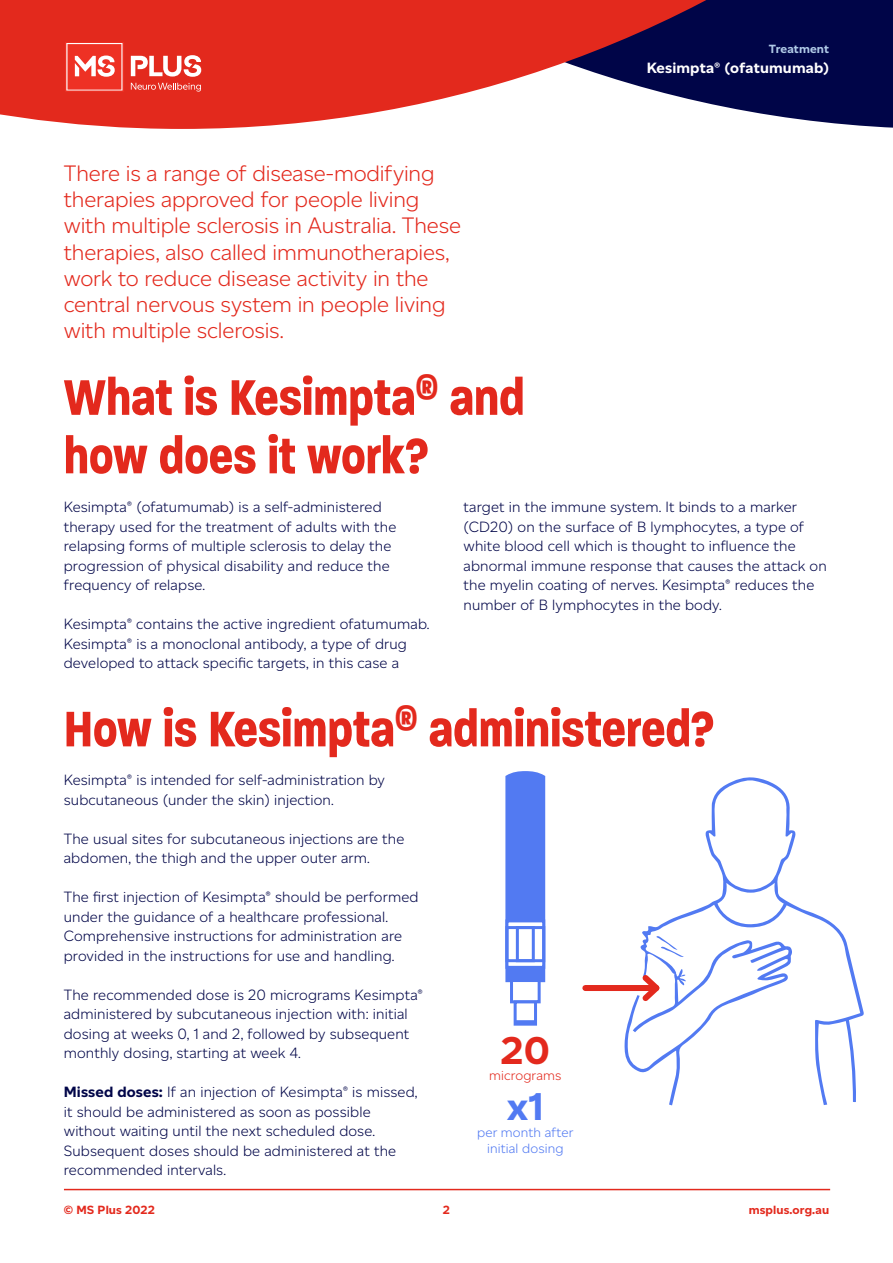
<style>
.page{position:relative;width:893px;height:1263px;background:#fff}
.page>*{position:absolute;margin:0;border:0;box-sizing:border-box;transform-origin:0 0}
.t1{font:700 54px/58.5px "Paralucent Condensed";color:#e3291d}
.t2{font:700 39px "Altform";color:#e3291d}
.t3{font:700 39px "Altform";color:#527af2}
.t4{font:300 22.5px/26.2px "Altform";letter-spacing:-.005em;color:#e3291d}
.t5{font:300 15px/19.5px "Altform";letter-spacing:.01em;color:#000548}
.t6{font:700 15px "Altform";letter-spacing:.01em;color:#fff}
.t7{font:300 13.5px/16.5px "Altform";letter-spacing:.01em;color:#527af2;text-align:center}
.t8{font:300 13.5px "Altform";letter-spacing:.01em;color:#e3291d}
.t9{font:700 12px "Altform";letter-spacing:.01em;color:#e3291d}
.t10{font:700 12px "Altform";letter-spacing:.01em;color:#b0cae7}
.s1{font-weight:700}
</style>
<div class="page">
<svg style="left:505px;top:771px;width:41px;height:212px;background:#597ff2"></svg>
<div style="left:510px;top:979px;width:31px;height:24px;background:#fff;border:3px solid #527af2"></div>
<div style="left:514px;top:1000px;width:23px;height:26px;background:#fff;border:3px solid #527af2"></div>
<div style="left:505px;top:919px;width:40px;height:50px;background:#fff;border:3px solid #527af2"></div>
<div style="left:505px;top:926px;width:40px;height:36px;border:3px solid #527af2"></div>
<div style="left:516px;top:926px;width:19px;height:36px;border:3px solid #527af2"></div>
<hr style="left:514px;top:1020px;width:22px;height:3px;background:#527af2">
<svg style="left:624px;top:777px;width:240px;height:328px"></svg>
<svg style="left:656px;top:935px;width:28px;height:22px"></svg>
<div style="left:585px;top:985px;width:71px;height:6px;background:#e3291d"></div>
<svg style="left:633px;top:969px;width:32px;height:37px"></svg>
<svg style="left:0;top:0;width:893px;height:129px;fill:#e3291d"></svg>
<hr style="left:64px;top:1189px;width:766px;height:1px;background:#e3291d">
<svg style="left:65px;top:42px;width:136px;height:50px;background:#ec5c53"></svg>
<p class="t10" style="left:769px;top:42px;width:62px">Treatment</p>
<p class="t6" style="left:647px;top:59px;width:184px">Kesimpta® (ofatumumab)</p>
<p class="t4" style="left:64px;top:160px;width:399px">There is a range of disease‑modifying therapies approved for people living with multiple sclerosis in Australia. These therapies, also called immunotherapies, work to reduce disease activity in the central nervous system in people living with multiple sclerosis.</p>
<h1 class="t1" style="left:64px;top:368px;width:462px">What is Kesimpta<sup>®</sup> and how does it work?</h1>
<p class="t5" style="left:64px;top:497px;width:334px">Kesimpta® (ofatumumab) is a self-administered therapy used for the treatment of adults with the relapsing forms of multiple sclerosis to delay the progression of physical disability and reduce the frequency of relapse.</p>
<p class="t5" style="left:64px;top:614px;width:367px">Kesimpta® contains the active ingredient ofatumumab.<br>Kesimpta® is a monoclonal antibody, a type of drug developed to attack specific targets, in this case a</p>
<p class="t5" style="left:463px;top:497px;width:365px">target in the immune system. It binds to a marker (CD20) on the surface of B lymphocytes, a type of white blood cell which is thought to influence the abnormal immune response that causes the attack on the myelin coating of nerves. Kesimpta® reduces the number of B lymphocytes in the body.</p>
<h1 class="t1" style="left:64px;top:700px;width:652px">How is Kesimpta<sup>®</sup> administered?</h1>
<p class="t5" style="left:64px;top:770px;width:323px">Kesimpta® is intended for self-administration by subcutaneous (under the skin) injection.</p>
<p class="t5" style="left:64px;top:829px;width:342px">The usual sites for subcutaneous injections are the abdomen, the thigh and the upper outer arm.</p>
<p class="t5" style="left:64px;top:887px;width:356px">The first injection of Kesimpta® should be performed under the guidance of a healthcare professional.<br>Comprehensive instructions for administration are provided in the instructions for use and handling.</p>
<p class="t5" style="left:64px;top:985px;width:361px">The recommended dose is 20 micrograms Kesimpta® administered by subcutaneous injection with: initial dosing at weeks 0, 1 and 2, followed by subsequent monthly dosing, starting at week 4.</p>
<p class="t5" style="left:64px;top:1082px;width:355px"><span class="s1">Missed doses:</span> If an injection of Kesimpta® is missed, it should be administered as soon as possible without waiting until the next scheduled dose.<br>Subsequent doses should be administered at the recommended intervals.</p>
<h2 class="t2" style="left:500px;top:1028px;width:51px">20</h2>
<p class="t8" style="left:489px;top:1068px;width:74px">micrograms</p>
<h2 class="t3" style="left:507px;top:1085px;width:39px">x1</h2>
<p class="t7" style="left:477px;top:1124px;width:98px">per month after initial dosing</p>
<p class="t9" style="left:64px;top:1203px;width:93px">© MS Plus 2022</p>
<p class="t9" style="left:749px;top:1203px;width:82px">msplus.org.au</p>
<p class="t9" style="left:443px;top:1203px;width:9px">2</p>
</div>
